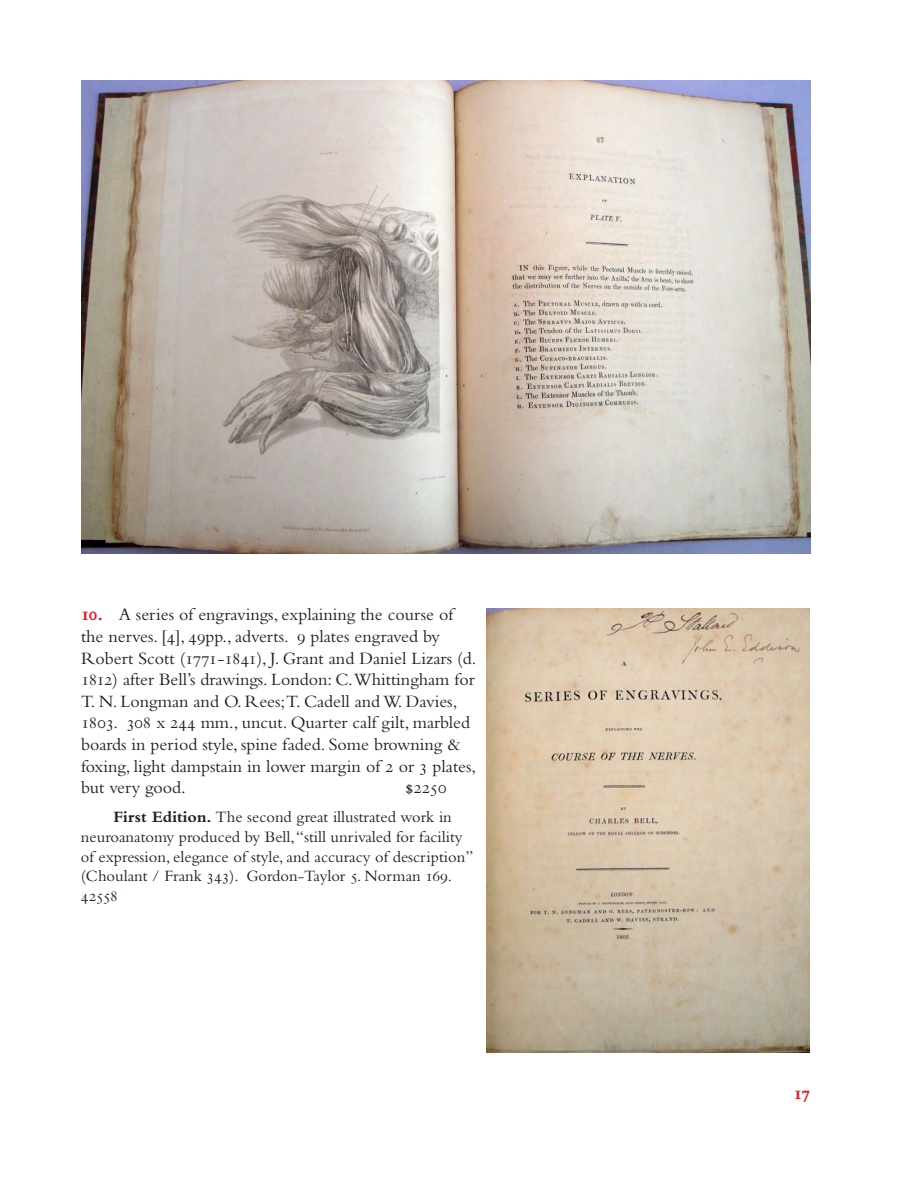
<style>
.page{position:relative;width:918px;height:1188px;background:#fff}
.page>*{position:absolute;margin:0;border:0;box-sizing:border-box;transform-origin:0 0}
.physical_description{font:18px/21.6px "Bembo Std";color:#231f20}
.t1{font:700 18px "Bembo Std";color:#e51a23}
.comment_paragraph{font:16.5px/19.8px "Bembo Std";color:#231f20}
.s1{font-weight:700;color:#e51a23}
.s2{font-weight:700}
</style>
<div class="page">
<img style="left:486px;top:608px;width:324px;height:445px">
<img style="left:81px;top:81px;width:729px;height:472px">
<p class="physical_description" style="left:81px;top:604px;width:397px"><span class="s1">10.</span> A series of engravings, explaining the course of the nerves. [4], 49pp., adverts. 9 plates engraved by Robert Scott (1771-1841), J. Grant and Daniel Lizars (d.<br>1812) after Bell’s drawings. London: C.Whittingham for T. N. Longman and O. Rees;T. Cadell and W. Davies, 1803. 308 x 244 mm., uncut. Quarter calf gilt, marbled boards in period style, spine faded. Some browning &amp; foxing, light dampstain in lower margin of 2 or 3 plates, but very good.</p>
<p class="physical_description" style="left:405px;top:777px;width:43px">$2250</p>
<p class="comment_paragraph" style="left:81px;top:807px;width:394px;text-indent:32px"><span class="s2">First Edition.</span> The second great illustrated work in neuroanatomy produced by Bell, “still unrivaled for facility of expression, elegance of style, and accuracy of description” (Choulant / Frank 343). Gordon-Taylor 5. Norman 169.<br>42558</p>
<p class="t1" style="left:794px;top:1084px;width:18px">17</p>
</div>
